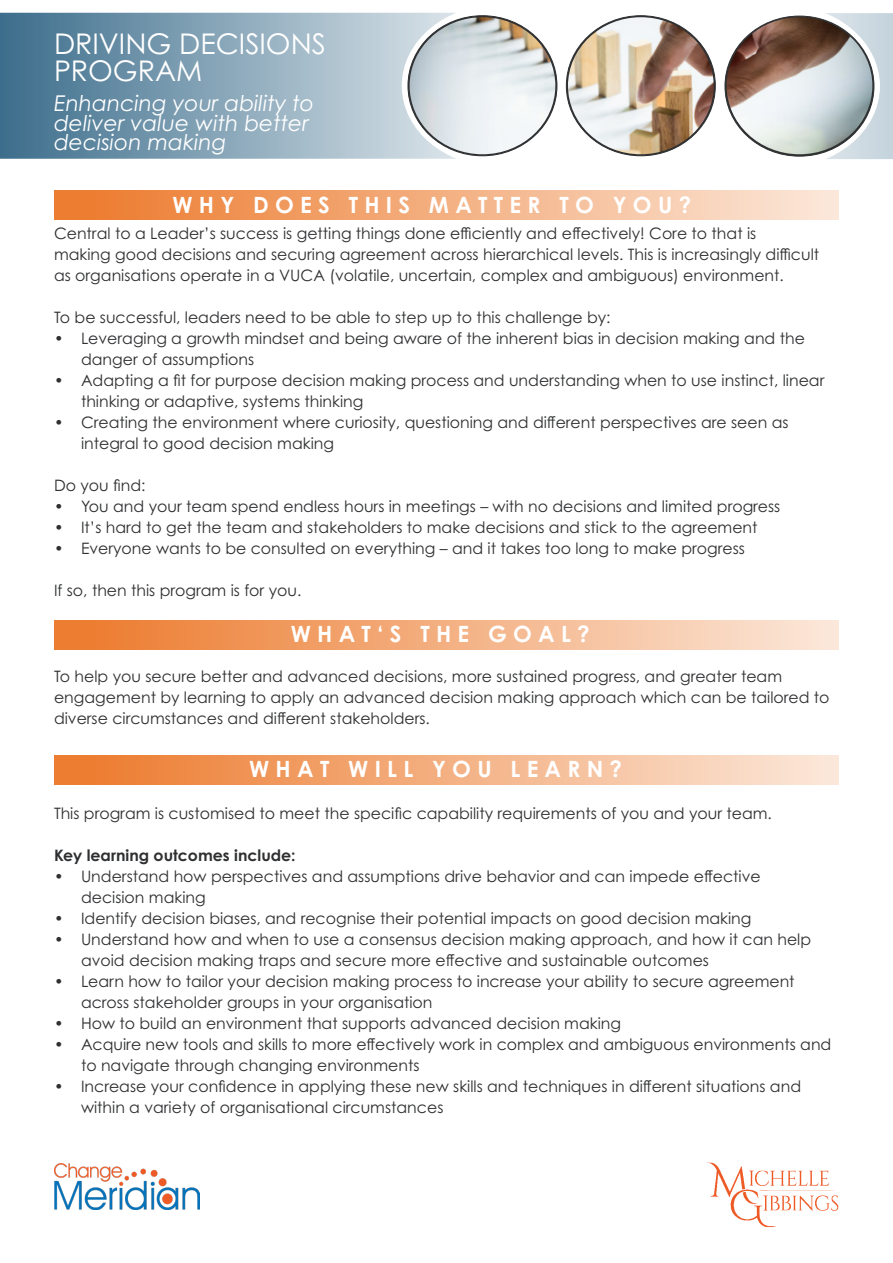
<style>
.page{position:relative;width:893px;height:1263px;background:#fff}
.page>*{position:absolute;margin:0;border:0;box-sizing:border-box;transform-origin:0 0}
.Normal__Web{font:28.5px/27px "Century Gothic Pro";color:#fff}
.t1{font:700 22.35px "Century Gothic Pro";color:#fff}
.Normal__Web-2{font:italic 21.75px/19.6px "Century Gothic Pro";color:#fff}
.t2{font:15.75px/21px "Century Gothic Pro";color:#2e2f31}
.t3{font:700 15.75px "Century Gothic Pro";color:#2e2f31}
</style>
<div class="page">
<svg style="left:0;top:13px;width:456px;height:146px;background:#83a2b5"></svg>
<div style="left:402px;top:5px;width:195px;height:162px;background:#fff;border-radius:50%"></div>
<svg style="left:826px;top:13px;width:67px;height:146px;background:#c9d6df"></svg>
<div style="left:685px;top:5px;width:194px;height:162px;background:#fff;border-radius:50%"></div>
<img style="left:568px;top:17px;width:146px;height:137px">
<img style="left:727px;top:17px;width:145px;height:137px">
<img style="left:410px;top:17px;width:145px;height:137px">
<div style="left:54px;top:190px;width:785px;height:30px;background:linear-gradient(to right,#ec782a,#fbe8db)"></div>
<div style="left:54px;top:620px;width:785px;height:30px;background:linear-gradient(to right,#ec782a,#fbe8db)"></div>
<img style="left:54px;top:1163px;width:146px;height:46px">
<div style="left:54px;top:755px;width:785px;height:30px;background:linear-gradient(to right,#ec782a,#fbe8db)"></div>
<img style="left:707px;top:1162px;width:132px;height:66px">
<p class="Normal__Web" style="left:54px;top:30px;width:274px">DRIVING DECISIONS<br>PROGRAM</p>
<p class="Normal__Web-2" style="left:54px;top:93px;width:262px">Enhancing your ability to deliver value with better decision making</p>
<p class="t1" style="left:172px;top:191px;width:520px">W H Y D O E S T H I S M A T T E R T O Y O U ?</p>
<p class="t2" style="left:54px;top:222px;width:704px">Central to a Leader’s success is getting things done efficiently and effectively! Core to that is</p>
<p class="t2" style="left:54px;top:243px;width:767px">making good decisions and securing agreement across hierarchical levels. This is increasingly difficult as organisations operate in a VUCA (volatile, uncertain, complex and ambiguous) environment.</p>
<p class="t2" style="left:54px;top:306px;width:558px">To be successful, leaders need to be able to step up to this challenge by:</p>
<p class="t2" style="left:81px;top:327px;width:725px;text-indent:-27px">• Leveraging a growth mindset and being aware of the inherent bias in decision making and the danger of assumptions</p>
<p class="t2" style="left:81px;top:369px;width:745px;text-indent:-27px">• Adapting a fit for purpose decision making process and understanding when to use instinct, linear thinking or adaptive, systems thinking</p>
<p class="t2" style="left:81px;top:411px;width:709px;text-indent:-27px">• Creating the environment where curiosity, questioning and different perspectives are seen as integral to good decision making</p>
<p class="t2" style="left:54px;top:474px;width:93px">Do you find:</p>
<p class="t2" style="left:54px;top:495px;width:728px">• You and your team spend endless hours in meetings – with no decisions and limited progress</p>
<p class="t2" style="left:54px;top:516px;width:705px">• It’s hard to get the team and stakeholders to make decisions and stick to the agreement</p>
<p class="t2" style="left:54px;top:537px;width:692px">• Everyone wants to be consulted on everything – and it takes too long to make progress</p>
<p class="t2" style="left:54px;top:579px;width:249px">If so, then this program is for you.</p>
<p class="t1" style="left:291px;top:620px;width:301px">W H A T ‘ S T H E G O A L ?</p>
<p class="t2" style="left:54px;top:665px;width:777px">To help you secure better and advanced decisions, more sustained progress, and greater team engagement by learning to apply an advanced decision making approach which can be tailored to diverse circumstances and different stakeholders.</p>
<p class="t1" style="left:249px;top:755px;width:375px">W H A T W I L L Y O U L E A R N ?</p>
<p class="t2" style="left:54px;top:802px;width:719px">This program is customised to meet the specific capability requirements of you and your team.</p>
<p class="t3" style="left:54px;top:845px;width:243px">Key learning outcomes include:</p>
<p class="t2" style="left:81px;top:865px;width:681px;text-indent:-27px">• Understand how perspectives and assumptions drive behavior and can impede effective decision making</p>
<p class="t2" style="left:54px;top:907px;width:699px">• Identify decision biases, and recognise their potential impacts on good decision making</p>
<p class="t2" style="left:81px;top:928px;width:732px;text-indent:-27px">• Understand how and when to use a consensus decision making approach, and how it can help avoid decision making traps and secure more effective and sustainable outcomes</p>
<p class="t2" style="left:81px;top:970px;width:715px;text-indent:-27px">• Learn how to tailor your decision making process to increase your ability to secure agreement across stakeholder groups in your organisation</p>
<p class="t2" style="left:54px;top:1012px;width:569px">• How to build an environment that supports advanced decision making</p>
<p class="t2" style="left:81px;top:1033px;width:752px;text-indent:-27px">• Acquire new tools and skills to more effectively work in complex and ambiguous environments and to navigate through changing environments</p>
<p class="t2" style="left:81px;top:1075px;width:722px;text-indent:-27px">• Increase your confidence in applying these new skills and techniques in different situations and within a variety of organisational circumstances</p>
</div>
